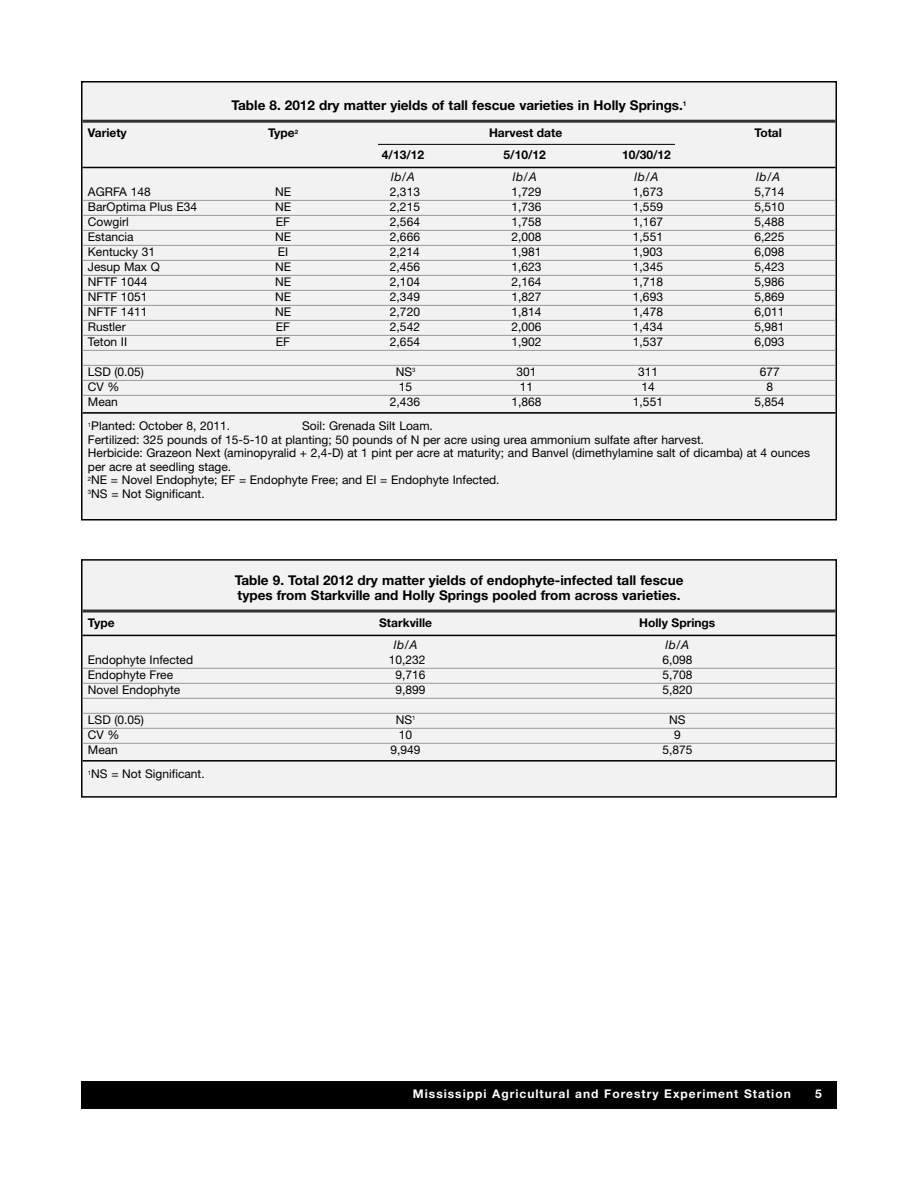
<style>
.page{position:relative;width:918px;height:1188px;background:#fff}
.page>*{position:absolute;margin:0;border:0;box-sizing:border-box;transform-origin:0 0}
.t1{font:700 13.5px/15px "Helvetica Neue LT Std";color:#000}
.t2{font:12px/13.5px "Helvetica Neue LT Std";color:#000}
.t3{font:700 12px "Helvetica Neue LT Std";color:#000}
.t4{font:700 12px "Helvetica Neue LT Std";letter-spacing:.085em;color:#fff}
.t5{font:italic 12px "Helvetica Neue LT Std";letter-spacing:.055em;color:#000}
</style>
<div class="page">
<div style="left:81px;top:1081px;width:756px;height:27px;background:#000"></div>
<div style="left:81px;top:1082px;width:756px;height:27px;background:#000"></div>
<div style="left:82px;top:82px;width:754px;height:437px;background:#f2f2f2"></div>
<div style="left:81px;top:81px;width:756px;height:440px;border:2px solid #000"></div>
<hr style="left:82px;top:120px;width:754px;height:3px;background:#333">
<hr style="left:82px;top:167px;width:754px;height:1px;background:#000">
<hr style="left:82px;top:200px;width:754px;height:1px;background:#999">
<hr style="left:82px;top:215px;width:754px;height:1px;background:#999">
<hr style="left:82px;top:230px;width:754px;height:1px;background:#999">
<hr style="left:82px;top:245px;width:754px;height:1px;background:#999">
<hr style="left:82px;top:260px;width:754px;height:1px;background:#999">
<hr style="left:82px;top:275px;width:754px;height:1px;background:#999">
<hr style="left:82px;top:290px;width:754px;height:1px;background:#999">
<hr style="left:82px;top:305px;width:754px;height:1px;background:#999">
<hr style="left:82px;top:320px;width:754px;height:1px;background:#999">
<hr style="left:82px;top:335px;width:754px;height:1px;background:#999">
<hr style="left:82px;top:350px;width:754px;height:1px;background:#999">
<hr style="left:82px;top:365px;width:754px;height:1px;background:#999">
<hr style="left:82px;top:380px;width:754px;height:1px;background:#999">
<hr style="left:82px;top:395px;width:754px;height:1px;background:#999">
<hr style="left:82px;top:412px;width:754px;height:2px;background:#000">
<div style="left:82px;top:561px;width:754px;height:235px;background:#f2f2f2"></div>
<div style="left:81px;top:559px;width:756px;height:239px;border:2px solid #000"></div>
<hr style="left:82px;top:610px;width:754px;height:3px;background:#333">
<hr style="left:82px;top:635px;width:754px;height:1px;background:#000">
<hr style="left:82px;top:668px;width:754px;height:1px;background:#999">
<hr style="left:82px;top:683px;width:754px;height:1px;background:#999">
<hr style="left:82px;top:698px;width:754px;height:1px;background:#999">
<hr style="left:82px;top:713px;width:754px;height:1px;background:#999">
<hr style="left:82px;top:728px;width:754px;height:1px;background:#999">
<hr style="left:82px;top:743px;width:754px;height:1px;background:#999">
<hr style="left:82px;top:760px;width:754px;height:2px;background:#000">
<hr style="left:378px;top:144px;width:297px;height:1px;background:#000">
<p class="t1" style="left:231px;top:99px;width:457px">Table 8. 2012 dry matter yields of tall fescue varieties in Holly Springs.<sup>1</sup></p>
<p class="t3" style="left:88px;top:129px;width:40px">Variety</p>
<p class="t3" style="left:268px;top:129px;width:32px">Type<sup>2</sup></p>
<p class="t3" style="left:489px;top:129px;width:75px">Harvest date</p>
<p class="t3" style="left:754px;top:129px;width:29px">Total</p>
<p class="t3" style="left:382px;top:151px;width:44px">4/13/12</p>
<p class="t3" style="left:504px;top:151px;width:44px">5/10/12</p>
<p class="t3" style="left:622px;top:151px;width:50px">10/30/12</p>
<p class="t5" style="left:391px;top:172px;width:25px">lb/A</p>
<p class="t5" style="left:513px;top:172px;width:25px">lb/A</p>
<p class="t5" style="left:635px;top:172px;width:25px">lb/A</p>
<p class="t5" style="left:756px;top:172px;width:25px">lb/A</p>
<p class="t2" style="left:88px;top:186px;width:64px">AGRFA 148</p>
<p class="t2" style="left:275px;top:186px;width:17px">NE</p>
<p class="t2" style="left:390px;top:186px;width:32px">2,313</p>
<p class="t2" style="left:511px;top:186px;width:32px">1,729</p>
<p class="t2" style="left:633px;top:186px;width:32px">1,673</p>
<p class="t2" style="left:754px;top:186px;width:32px">5,714</p>
<p class="t2" style="left:88px;top:201px;width:111px">BarOptima Plus E34</p>
<p class="t2" style="left:275px;top:201px;width:17px">NE</p>
<p class="t2" style="left:390px;top:201px;width:32px">2,215</p>
<p class="t2" style="left:511px;top:201px;width:32px">1,736</p>
<p class="t2" style="left:633px;top:201px;width:32px">1,559</p>
<p class="t2" style="left:754px;top:201px;width:32px">5,510</p>
<p class="t2" style="left:88px;top:216px;width:42px">Cowgirl</p>
<p class="t2" style="left:276px;top:216px;width:16px">EF</p>
<p class="t2" style="left:390px;top:216px;width:32px">2,564</p>
<p class="t2" style="left:511px;top:216px;width:32px">1,758</p>
<p class="t2" style="left:633px;top:216px;width:32px">1,167</p>
<p class="t2" style="left:754px;top:216px;width:32px">5,488</p>
<p class="t2" style="left:88px;top:231px;width:47px">Estancia</p>
<p class="t2" style="left:275px;top:231px;width:17px">NE</p>
<p class="t2" style="left:390px;top:231px;width:32px">2,666</p>
<p class="t2" style="left:511px;top:231px;width:32px">2,008</p>
<p class="t2" style="left:633px;top:231px;width:32px">1,551</p>
<p class="t2" style="left:754px;top:231px;width:32px">6,225</p>
<p class="t2" style="left:88px;top:246px;width:69px">Kentucky 31</p>
<p class="t2" style="left:278px;top:246px;width:12px">EI</p>
<p class="t2" style="left:390px;top:246px;width:32px">2,214</p>
<p class="t2" style="left:511px;top:246px;width:32px">1,981</p>
<p class="t2" style="left:633px;top:246px;width:32px">1,903</p>
<p class="t2" style="left:754px;top:246px;width:32px">6,098</p>
<p class="t2" style="left:88px;top:261px;width:74px">Jesup Max Q</p>
<p class="t2" style="left:275px;top:261px;width:17px">NE</p>
<p class="t2" style="left:390px;top:261px;width:32px">2,456</p>
<p class="t2" style="left:511px;top:261px;width:32px">1,623</p>
<p class="t2" style="left:633px;top:261px;width:32px">1,345</p>
<p class="t2" style="left:754px;top:261px;width:32px">5,423</p>
<p class="t2" style="left:88px;top:276px;width:61px">NFTF 1044</p>
<p class="t2" style="left:275px;top:276px;width:17px">NE</p>
<p class="t2" style="left:390px;top:276px;width:32px">2,104</p>
<p class="t2" style="left:511px;top:276px;width:32px">2,164</p>
<p class="t2" style="left:633px;top:276px;width:32px">1,718</p>
<p class="t2" style="left:754px;top:276px;width:32px">5,986</p>
<p class="t2" style="left:88px;top:291px;width:61px">NFTF 1051</p>
<p class="t2" style="left:275px;top:291px;width:17px">NE</p>
<p class="t2" style="left:390px;top:291px;width:32px">2,349</p>
<p class="t2" style="left:511px;top:291px;width:32px">1,827</p>
<p class="t2" style="left:633px;top:291px;width:32px">1,693</p>
<p class="t2" style="left:754px;top:291px;width:32px">5,869</p>
<p class="t2" style="left:88px;top:306px;width:61px">NFTF 1411</p>
<p class="t2" style="left:275px;top:306px;width:17px">NE</p>
<p class="t2" style="left:390px;top:306px;width:32px">2,720</p>
<p class="t2" style="left:511px;top:306px;width:32px">1,814</p>
<p class="t2" style="left:633px;top:306px;width:32px">1,478</p>
<p class="t2" style="left:754px;top:306px;width:32px">6,011</p>
<p class="t2" style="left:88px;top:321px;width:39px">Rustler</p>
<p class="t2" style="left:276px;top:321px;width:16px">EF</p>
<p class="t2" style="left:390px;top:321px;width:32px">2,542</p>
<p class="t2" style="left:511px;top:321px;width:32px">2,006</p>
<p class="t2" style="left:633px;top:321px;width:32px">1,434</p>
<p class="t2" style="left:754px;top:321px;width:32px">5,981</p>
<p class="t2" style="left:88px;top:336px;width:41px">Teton II</p>
<p class="t2" style="left:276px;top:336px;width:16px">EF</p>
<p class="t2" style="left:390px;top:336px;width:32px">2,654</p>
<p class="t2" style="left:511px;top:336px;width:32px">1,902</p>
<p class="t2" style="left:633px;top:336px;width:32px">1,537</p>
<p class="t2" style="left:754px;top:336px;width:32px">6,093</p>
<p class="t2" style="left:88px;top:366px;width:58px">LSD (0.05)</p>
<p class="t2" style="left:396px;top:366px;width:21px">NS<sup>3</sup></p>
<p class="t2" style="left:516px;top:366px;width:22px">301</p>
<p class="t2" style="left:638px;top:366px;width:22px">311</p>
<p class="t2" style="left:760px;top:366px;width:22px">677</p>
<p class="t2" style="left:88px;top:381px;width:33px">CV %</p>
<p class="t2" style="left:399px;top:381px;width:15px">15</p>
<p class="t2" style="left:520px;top:381px;width:15px">11</p>
<p class="t2" style="left:642px;top:381px;width:15px">14</p>
<p class="t2" style="left:767px;top:381px;width:8px">8</p>
<p class="t2" style="left:88px;top:396px;width:32px">Mean</p>
<p class="t2" style="left:390px;top:396px;width:32px">2,436</p>
<p class="t2" style="left:511px;top:396px;width:32px">1,868</p>
<p class="t2" style="left:633px;top:396px;width:32px">1,551</p>
<p class="t2" style="left:754px;top:396px;width:32px">5,854</p>
<p class="t2" style="left:88px;top:420px;width:144px"><sup>1</sup>Planted: October 8, 2011.</p>
<p class="t2" style="left:88px;top:420px;width:724px;text-indent:214px">Soil: Grenada Silt Loam.<br>Fertilized: 325 pounds of 15-5-10 at planting; 50 pounds of N per acre using urea ammonium sulfate after harvest.<br>Herbicide: Grazeon Next (aminopyralid + 2,4-D) at 1 pint per acre at maturity; and Banvel (dimethylamine salt of dicamba) at 4 ounces per acre at seedling stage.<br><sup>2</sup>NE = Novel Endophyte; EF = Endophyte Free; and EI = Endophyte Infected.<br><sup>3</sup>NS = Not Significant.</p>
<p class="t1" style="left:235px;top:574px;width:450px">Table 9. Total 2012 dry matter yields of endophyte-infected tall fescue types from Starkville and Holly Springs pooled from across varieties.</p>
<p class="t3" style="left:88px;top:618px;width:28px">Type</p>
<p class="t3" style="left:379px;top:618px;width:54px">Starkville</p>
<p class="t3" style="left:639px;top:618px;width:78px">Holly Springs</p>
<p class="t5" style="left:394px;top:640px;width:25px">lb/A</p>
<p class="t5" style="left:665px;top:640px;width:25px">lb/A</p>
<p class="t2" style="left:88px;top:654px;width:107px">Endophyte Infected</p>
<p class="t2" style="left:389px;top:654px;width:38px">10,232</p>
<p class="t2" style="left:662px;top:654px;width:32px">6,098</p>
<p class="t2" style="left:88px;top:669px;width:87px">Endophyte Free</p>
<p class="t2" style="left:395px;top:669px;width:32px">9,716</p>
<p class="t2" style="left:662px;top:669px;width:32px">5,708</p>
<p class="t2" style="left:88px;top:684px;width:94px">Novel Endophyte</p>
<p class="t2" style="left:395px;top:684px;width:32px">9,899</p>
<p class="t2" style="left:662px;top:684px;width:32px">5,820</p>
<p class="t2" style="left:88px;top:714px;width:58px">LSD (0.05)</p>
<p class="t2" style="left:396px;top:714px;width:21px">NS<sup>1</sup></p>
<p class="t2" style="left:669px;top:714px;width:18px">NS</p>
<p class="t2" style="left:88px;top:729px;width:33px">CV %</p>
<p class="t2" style="left:399px;top:729px;width:15px">10</p>
<p class="t2" style="left:674px;top:729px;width:8px">9</p>
<p class="t2" style="left:88px;top:744px;width:32px">Mean</p>
<p class="t2" style="left:391px;top:744px;width:32px">9,949</p>
<p class="t2" style="left:662px;top:744px;width:32px">5,875</p>
<p class="t2" style="left:88px;top:768px;width:118px"><sup>1</sup>NS = Not Significant.</p>
<p class="t4" style="left:413px;top:1089px;width:379px">Mississippi Agricultural and Forestry Experiment Station</p>
<p class="t4" style="left:815px;top:1089px;width:8px">5</p>
</div>
